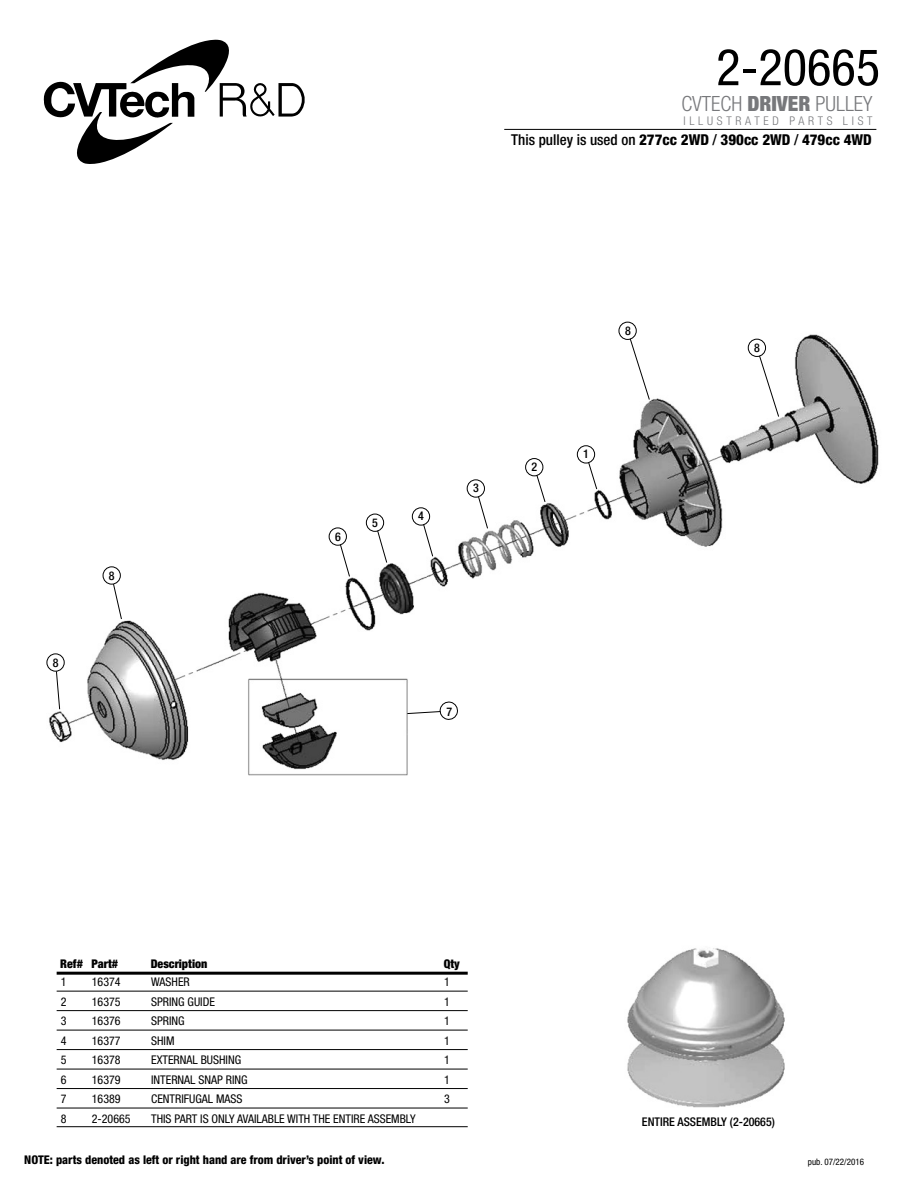
<style>
.page{position:relative;width:918px;height:1188px;background:#fff}
.page>*{position:absolute;margin:0;border:0;box-sizing:border-box;transform-origin:0 0}
.t1{font:condensed 50.7px "Helvetica Neue";color:#000}
.t2{font:300 condensed 21px "Helvetica Neue";color:#77787b}
.t3{font:800 condensed 15px "Helvetica Neue";color:#000}
.t4{font:condensed 12px "Helvetica Neue";color:#000}
.t5{font:800 condensed 12px "Helvetica Neue";color:#000}
.t6{font:500 condensed 12px "Helvetica Neue";color:#000}
.t7{font:900 condensed 12px "Helvetica Neue";color:#000}
.t8{font:300 condensed 12px "Helvetica Neue";letter-spacing:.315em;color:#77787b}
.t9{font:condensed 9px "Helvetica Neue";color:#000}
.s1{font-weight:900}
.s2{font-weight:500}
</style>
<div class="page">
<img style="left:46px;top:128px;width:833px;height:648px">
<svg style="left:43px;top:39px;width:263px;height:127px"></svg>
<div style="left:577px;top:445px;width:18px;height:18px;border:1px solid #000;border-radius:50%"></div>
<svg style="left:588px;top:462px;width:10px;height:28px"></svg>
<div style="left:525px;top:458px;width:18px;height:18px;border:1px solid #000;border-radius:50%"></div>
<svg style="left:536px;top:474px;width:10px;height:29px"></svg>
<div style="left:412px;top:507px;width:18px;height:18px;border:1px solid #000;border-radius:50%"></div>
<svg style="left:423px;top:524px;width:11px;height:33px"></svg>
<div style="left:366px;top:514px;width:18px;height:18px;border:1px solid #000;border-radius:50%"></div>
<svg style="left:377px;top:530px;width:11px;height:33px"></svg>
<div style="left:329px;top:528px;width:18px;height:18px;border:1px solid #000;border-radius:50%"></div>
<svg style="left:340px;top:544px;width:10px;height:33px"></svg>
<svg style="left:407px;top:701px;width:51px;height:19px"></svg>
<div style="left:467px;top:479px;width:18px;height:19px;border:1px solid #000;border-radius:50%"></div>
<svg style="left:478px;top:496px;width:11px;height:33px"></svg>
<hr style="left:57px;top:972px;width:411px;height:3px;background:#000">
<hr style="left:57px;top:991px;width:411px;height:1px;background:#000">
<hr style="left:57px;top:1010px;width:411px;height:1px;background:#000">
<hr style="left:57px;top:1030px;width:411px;height:1px;background:#000">
<hr style="left:57px;top:1049px;width:411px;height:1px;background:#000">
<hr style="left:57px;top:1069px;width:411px;height:1px;background:#000">
<hr style="left:57px;top:1088px;width:411px;height:1px;background:#000">
<hr style="left:57px;top:1108px;width:411px;height:1px;background:#000">
<div style="left:748px;top:339px;width:18px;height:18px;border:1px solid #000;border-radius:50%"></div>
<svg style="left:759px;top:355px;width:21px;height:63px"></svg>
<div style="left:619px;top:322px;width:18px;height:18px;border:1px solid #000;border-radius:50%"></div>
<svg style="left:629px;top:338px;width:21px;height:62px"></svg>
<div style="left:103px;top:566px;width:18px;height:19px;border:1px solid #000;border-radius:50%"></div>
<svg style="left:113px;top:583px;width:9px;height:37px"></svg>
<div style="left:47px;top:654px;width:18px;height:18px;border:1px solid #000;border-radius:50%"></div>
<svg style="left:56px;top:670px;width:4px;height:40px"></svg>
<hr style="left:504px;top:129px;width:372px;height:1px;background:#000">
<hr style="left:57px;top:1126px;width:411px;height:1px;background:#000">
<img style="left:627px;top:948px;width:158px;height:160px">
<h1 class="t1" style="left:716px;top:38px;width:165px">2-20665</h1>
<h2 class="t2" style="left:681px;top:91px;width:193px">CVTECH <span class="s1">DRIVER</span> PULLEY</h2>
<p class="t8" style="left:683px;top:114px;width:191px">ILLUSTRATED PARTS LIST</p>
<p class="t3" style="left:511px;top:131px;width:362px"><span class="s2">This pulley is used on</span> 277cc 2WD <span class="s2">/</span> 390cc 2WD <span class="s2">/</span> 479cc 4WD</p>
<p class="t6" style="left:53px;top:655px;width:7px">8</p>
<p class="t6" style="left:109px;top:568px;width:7px">8</p>
<p class="t6" style="left:335px;top:529px;width:7px">6</p>
<p class="t6" style="left:372px;top:515px;width:7px">5</p>
<p class="t6" style="left:418px;top:509px;width:7px">4</p>
<p class="t6" style="left:473px;top:481px;width:7px">3</p>
<p class="t6" style="left:532px;top:460px;width:7px">2</p>
<p class="t6" style="left:625px;top:323px;width:7px">8</p>
<p class="t6" style="left:583px;top:447px;width:7px">1</p>
<p class="t6" style="left:447px;top:704px;width:7px">7</p>
<p class="t6" style="left:754px;top:340px;width:7px">8</p>
<p class="t7" style="left:60px;top:957px;width:59px">Ref# Part#</p>
<p class="t7" style="left:151px;top:957px;width:58px">Description</p>
<p class="t7" style="left:444px;top:957px;width:18px">Qty</p>
<p class="t4" style="left:61px;top:975px;width:7px">1</p>
<p class="t4" style="left:92px;top:975px;width:30px">16374</p>
<p class="t4" style="left:151px;top:975px;width:40px">WASHER</p>
<p class="t4" style="left:444px;top:975px;width:7px">1</p>
<p class="t4" style="left:61px;top:995px;width:7px">2</p>
<p class="t4" style="left:92px;top:995px;width:30px">16375</p>
<p class="t4" style="left:151px;top:995px;width:65px">SPRING GUIDE</p>
<p class="t4" style="left:444px;top:995px;width:7px">1</p>
<p class="t4" style="left:61px;top:1014px;width:7px">3</p>
<p class="t4" style="left:92px;top:1014px;width:30px">16376</p>
<p class="t4" style="left:151px;top:1014px;width:35px">SPRING</p>
<p class="t4" style="left:444px;top:1014px;width:7px">1</p>
<p class="t4" style="left:61px;top:1034px;width:7px">4</p>
<p class="t4" style="left:92px;top:1034px;width:30px">16377</p>
<p class="t4" style="left:151px;top:1034px;width:25px">SHIM</p>
<p class="t4" style="left:444px;top:1034px;width:7px">1</p>
<p class="t4" style="left:61px;top:1053px;width:7px">5</p>
<p class="t4" style="left:92px;top:1053px;width:30px">16378</p>
<p class="t4" style="left:151px;top:1053px;width:92px">EXTERNAL BUSHING</p>
<p class="t4" style="left:444px;top:1053px;width:7px">1</p>
<p class="t4" style="left:61px;top:1073px;width:7px">6</p>
<p class="t4" style="left:92px;top:1073px;width:30px">16379</p>
<p class="t4" style="left:151px;top:1073px;width:98px">INTERNAL SNAP RING</p>
<p class="t4" style="left:444px;top:1073px;width:7px">1</p>
<p class="t4" style="left:61px;top:1092px;width:7px">7</p>
<p class="t4" style="left:92px;top:1092px;width:30px">16389</p>
<p class="t4" style="left:151px;top:1092px;width:93px">CENTRIFUGAL MASS</p>
<p class="t4" style="left:444px;top:1092px;width:7px">3</p>
<p class="t4" style="left:61px;top:1112px;width:7px">8</p>
<p class="t4" style="left:92px;top:1112px;width:40px">2-20665</p>
<p class="t4" style="left:151px;top:1112px;width:266px">THIS PART IS ONLY AVAILABLE WITH THE ENTIRE ASSEMBLY</p>
<p class="t6" style="left:642px;top:1115px;width:134px">ENTIRE ASSEMBLY (2-20665)</p>
<p class="t5" style="left:24px;top:1152px;width:362px">NOTE: parts denoted as left or right hand are from driver’s point of view.</p>
<p class="t9" style="left:808px;top:1157px;width:58px">pub. 07/22/2016</p>
</div>
